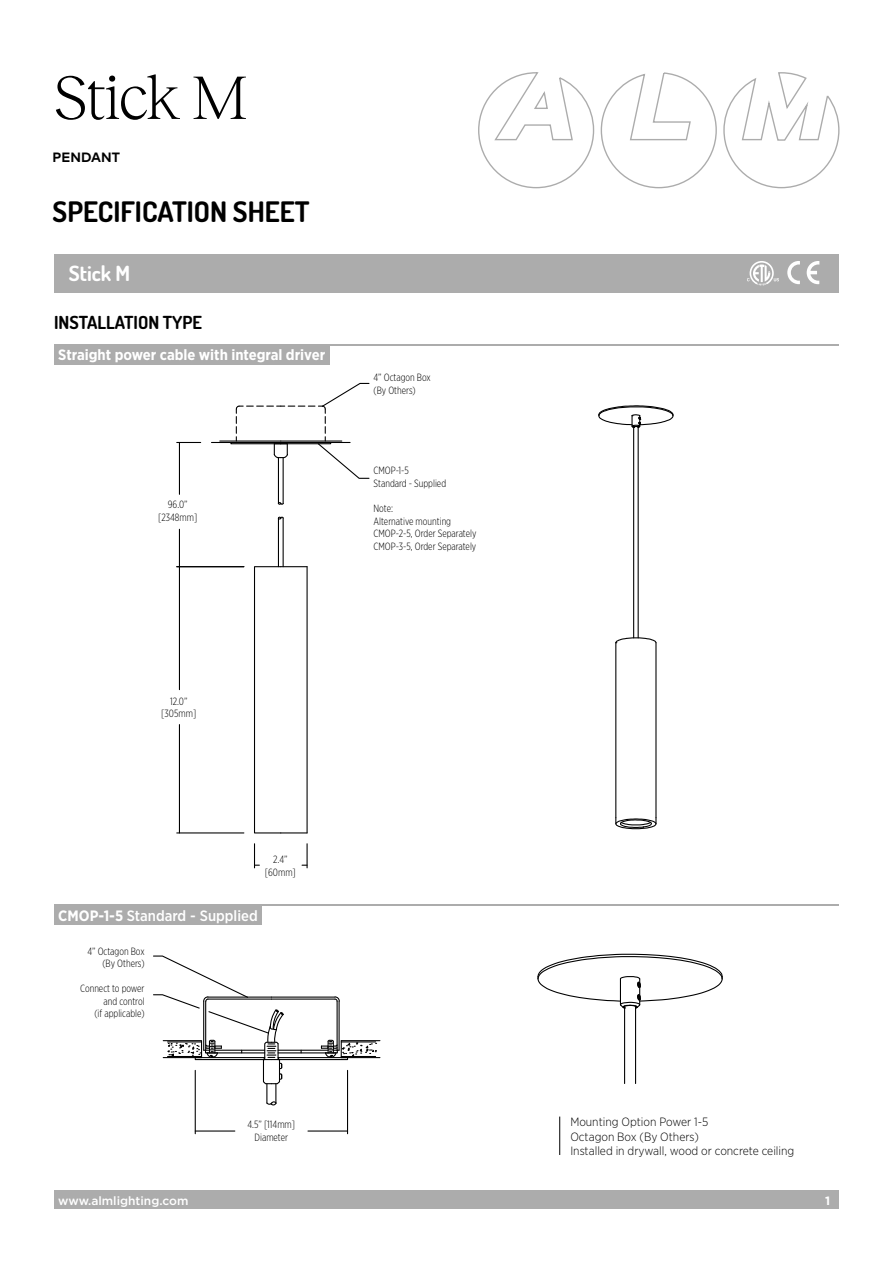
<style>
.page{position:relative;width:893px;height:1263px;background:#fff}
.page>*{position:absolute;margin:0;border:0;box-sizing:border-box;transform-origin:0 0}
.t1{font:300 63.3px "Reckless Neue";letter-spacing:-.04em;color:#000}
.t2{font:700 28.2px "Dosis";color:#000}
.t3{font:700 21px "Dosis";color:#fff}
.t4{font:700 18px "Dosis";color:#000}
.t5{font:700 15px "Gotham Narrow";color:#fff}
.t6{font:500 15px "Gotham Narrow";color:#fff}
.t7{font:700 13.5px "Mark Pro";color:#000}
.t8{font:300 12px/14.4px "Gotham Narrow";color:#000}
.t9{font:500 12px "Gotham";color:#fff}
.t10{font:700 12px "Gotham";color:#fff}
.t11{font:300 10.5px/12.6px "Gotham X Narrow";color:#000;text-align:center}
.s1{font-weight:700}
</style>
<div class="page">
<svg style="left:478px;top:72px;width:362px;height:117px"></svg>
<div style="left:54px;top:254px;width:785px;height:39px;background:#acacac"></div>
<svg style="left:747px;top:261px;width:32px;height:24px"></svg>
<svg style="left:787px;top:261px;width:32px;height:23px"></svg>
<div style="left:54px;top:1191px;width:785px;height:18px;background:#acacac"></div>
<svg style="left:154px;top:355px;width:176px;height:514px"></svg>
<svg style="left:230px;top:382px;width:140px;height:97px"></svg>
<hr style="left:559px;top:1116px;width:1px;height:39px;background:#000">
<hr style="left:54px;top:904px;width:785px;height:2px;background:#acacac">
<div style="left:54px;top:904px;width:208px;height:21px;background:#acacac"></div>
<svg style="left:616px;top:429px;width:41px;height:389px"></svg>
<hr style="left:655px;top:643px;width:1px;height:175px;background:#000">
<hr style="left:615px;top:643px;width:1px;height:175px;background:#000">
<svg style="left:615px;top:637px;width:42px;height:7px"></svg>
<svg style="left:615px;top:818px;width:42px;height:12px"></svg>
<hr style="left:638px;top:427px;width:1px;height:211px;background:#000">
<hr style="left:633px;top:427px;width:1px;height:211px;background:#000">
<svg style="left:598px;top:405px;width:76px;height:24px"></svg>
<svg style="left:194px;top:1040px;width:187px;height:95px"></svg>
<svg style="left:153px;top:955px;width:224px;height:151px"></svg>
<svg style="left:537px;top:953px;width:186px;height:131px"></svg>
<hr style="left:54px;top:344px;width:785px;height:1px;background:#acacac">
<div style="left:54px;top:344px;width:275px;height:20px;background:#acacac"></div>
<h1 class="t1" style="left:53px;top:53px;width:197px">Stick M</h1>
<p class="t7" style="left:53px;top:146px;width:69px">PENDANT</p>
<h2 class="t2" style="left:53px;top:193px;width:258px">SPECIFICATION SHEET</h2>
<h3 class="t3" style="left:69px;top:258px;width:63px">Stick M</h3>
<h3 class="t4" style="left:54px;top:310px;width:150px">INSTALLATION TYPE</h3>
<h3 class="t5" style="left:58px;top:345px;width:268px">Straight power cable with integral driver</h3>
<p class="t11" style="left:158px;top:498px;width:41px">96.0” [2348mm]</p>
<p class="t11" style="left:374px;top:371px;width:59px;text-align:left">4” Octagon Box (By Others)</p>
<p class="t11" style="left:374px;top:464px;width:74px;text-align:left">CMOP-1-5<br>Standard - Supplied</p>
<p class="t11" style="left:374px;top:502px;width:104px;text-align:left">Note:<br>Alternative mounting<br>CMOP-2-5, Order Separately<br>CMOP-3-5, Order Separately</p>
<p class="t11" style="left:161px;top:694px;width:37px">12.0” [305mm]</p>
<p class="t11" style="left:265px;top:853px;width:33px">2.4” [60mm]</p>
<h3 class="t6" style="left:58px;top:906px;width:201px"><span class="s1">CMOP-1-5</span> Standard - Supplied</h3>
<p class="t11" style="left:87px;top:944px;width:59px;text-align:right">4” Octagon Box (By Others)</p>
<p class="t11" style="left:80px;top:982px;width:66px;text-align:right">Connect to power and control<br>(if applicable)</p>
<p class="t11" style="left:247px;top:1118px;width:49px">4.5” [114mm]<br>Diameter</p>
<p class="t8" style="left:570px;top:1114px;width:226px">Mounting Option Power 1-5<br>Octagon Box (By Others)<br>Installed in drywall, wood or concrete ceiling</p>
<p class="t9" style="left:58px;top:1192px;width:132px">www.almlighting.com</p>
<p class="t10" style="left:825px;top:1192px;width:7px">1</p>
</div>
